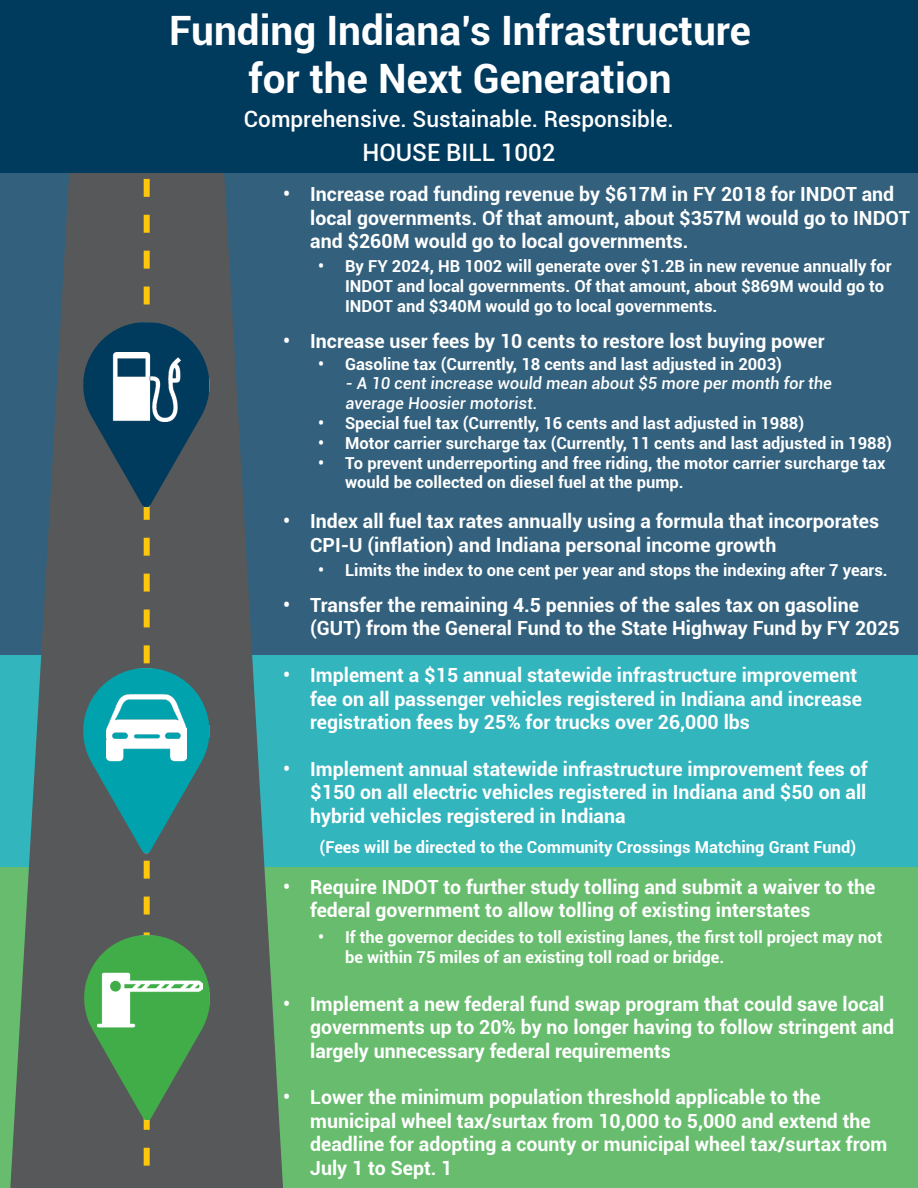
<style>
.page{position:relative;width:918px;height:1188px;background:#fff}
.page>*{position:absolute;margin:0;border:0;box-sizing:border-box;transform-origin:0 0}
.t1{font:700 40.5px "Roboto";color:#fff}
.t2{font:500 24px "Roboto";color:#fff}
.t3{font:500 22.5px "Roboto";color:#fff}
.t4{font:700 19.5px/23.4px "Roboto";color:#fff}
.t5{font:700 16.5px/19.8px "Roboto";color:#fff}
.t6{font:500 16.5px/19.8px "Roboto";color:#fff}
</style>
<div class="page">
<div style="left:0;top:642px;width:918px;height:237px;background:#33b5bd"></div>
<div style="left:0;top:161px;width:918px;height:493px;background:#33617d"></div>
<div style="left:0;top:867px;width:918px;height:321px;background:#67bd6d"></div>
<svg style="left:9px;top:173px;width:275px;height:1015px"></svg>
<svg style="left:144px;top:173px;width:6px;height:993px;background:#a78d34"></svg>
<div style="left:0;top:0;width:918px;height:173px;background:#003a5d"></div>
<img style="left:54px;top:321px;width:186px;height:186px">
<img style="left:54px;top:667px;width:186px;height:187px">
<img style="left:112px;top:353px;width:69px;height:69px">
<img style="left:55px;top:935px;width:180px;height:186px">
<img style="left:98px;top:948px;width:105px;height:105px">
<img style="left:107px;top:688px;width:80px;height:80px">
<p class="t1" style="left:169px;top:2px;width:583px">Funding Indiana’s Infrastructure</p>
<p class="t1" style="left:249px;top:51px;width:424px">for the Next Generation</p>
<p class="t3" style="left:244px;top:103px;width:431px">Comprehensive. Sustainable. Responsible.</p>
<p class="t2" style="left:363px;top:136px;width:194px">HOUSE BILL 1002</p>
<p class="t4" style="left:310px;top:182px;width:601px;text-indent:-27px">• Increase road funding revenue by $617M in FY 2018 for INDOT and local governments. Of that amount, about $357M would go to INDOT and $260M would go to local governments.</p>
<p class="t5" style="left:345px;top:256px;width:548px;text-indent:-27px">• By FY 2024, HB 1002 will generate over $1.2B in new revenue annually for<br>INDOT and local governments. Of that amount, about $869M would go to<br>INDOT and $340M would go to local governments.</p>
<p class="t4" style="left:283px;top:329px;width:543px">• Increase user fees by 10 cents to restore lost buying power</p>
<p class="t5" style="left:318px;top:353px;width:465px">• Gasoline tax (Currently, 18 cents and last adjusted in 2003)</p>
<p class="t6" style="left:345px;top:373px;width:490px">- A 10 cent increase would mean about $5 more per month for the average Hoosier motorist.</p>
<p class="t5" style="left:318px;top:413px;width:488px">• Special fuel tax (Currently, 16 cents and last adjusted in 1988)</p>
<p class="t5" style="left:318px;top:432px;width:575px">• Motor carrier surcharge tax (Currently, 11 cents and last adjusted in 1988)</p>
<p class="t5" style="left:345px;top:452px;width:542px;text-indent:-27px">• To prevent underreporting and free riding, the motor carrier surcharge tax would be collected on diesel fuel at the pump.</p>
<p class="t4" style="left:310px;top:509px;width:570px;text-indent:-27px">• Index all fuel tax rates annually using a formula that incorporates<br>CPI-U (inflation) and Indiana personal income growth</p>
<p class="t5" style="left:318px;top:560px;width:571px">• Limits the index to one cent per year and stops the indexing after 7 years.</p>
<p class="t4" style="left:310px;top:593px;width:591px;text-indent:-27px">• Transfer the remaining 4.5 pennies of the sales tax on gasoline (GUT) from the General Fund to the State Highway Fund by FY 2025</p>
<p class="t4" style="left:310px;top:663px;width:553px;text-indent:-27px">• Implement a $15 annual statewide infrastructure improvement fee on all passenger vehicles registered in Indiana and increase registration fees by 25% for trucks over 26,000 lbs</p>
<p class="t4" style="left:310px;top:757px;width:559px;text-align:justify;text-indent:-27px">• Implement annual statewide infrastructure improvement fees of $150 on all electric vehicles registered in Indiana and $50 on all hybrid vehicles registered in Indiana</p>
<p class="t5" style="left:320px;top:837px;width:538px">(Fees will be directed to the Community Crossings Matching Grant Fund)</p>
<p class="t4" style="left:310px;top:874px;width:567px;text-indent:-27px">• Require INDOT to further study tolling and submit a waiver to the federal government to allow tolling of existing interstates</p>
<p class="t5" style="left:345px;top:927px;width:539px;text-indent:-27px">• If the governor decides to toll existing lanes, the first toll project may not be within 75 miles of an existing toll road or bridge.</p>
<p class="t4" style="left:310px;top:991px;width:586px;text-indent:-27px">• Implement a new federal fund swap program that could save local governments up to 20% by no longer having to follow stringent and largely unnecessary federal requirements</p>
<p class="t4" style="left:310px;top:1085px;width:579px;text-indent:-27px">• Lower the minimum population threshold applicable to the municipal wheel tax/surtax from 10,000 to 5,000 and extend the deadline for adopting a county or municipal wheel tax/surtax from July 1 to Sept. 1</p>
</div>
